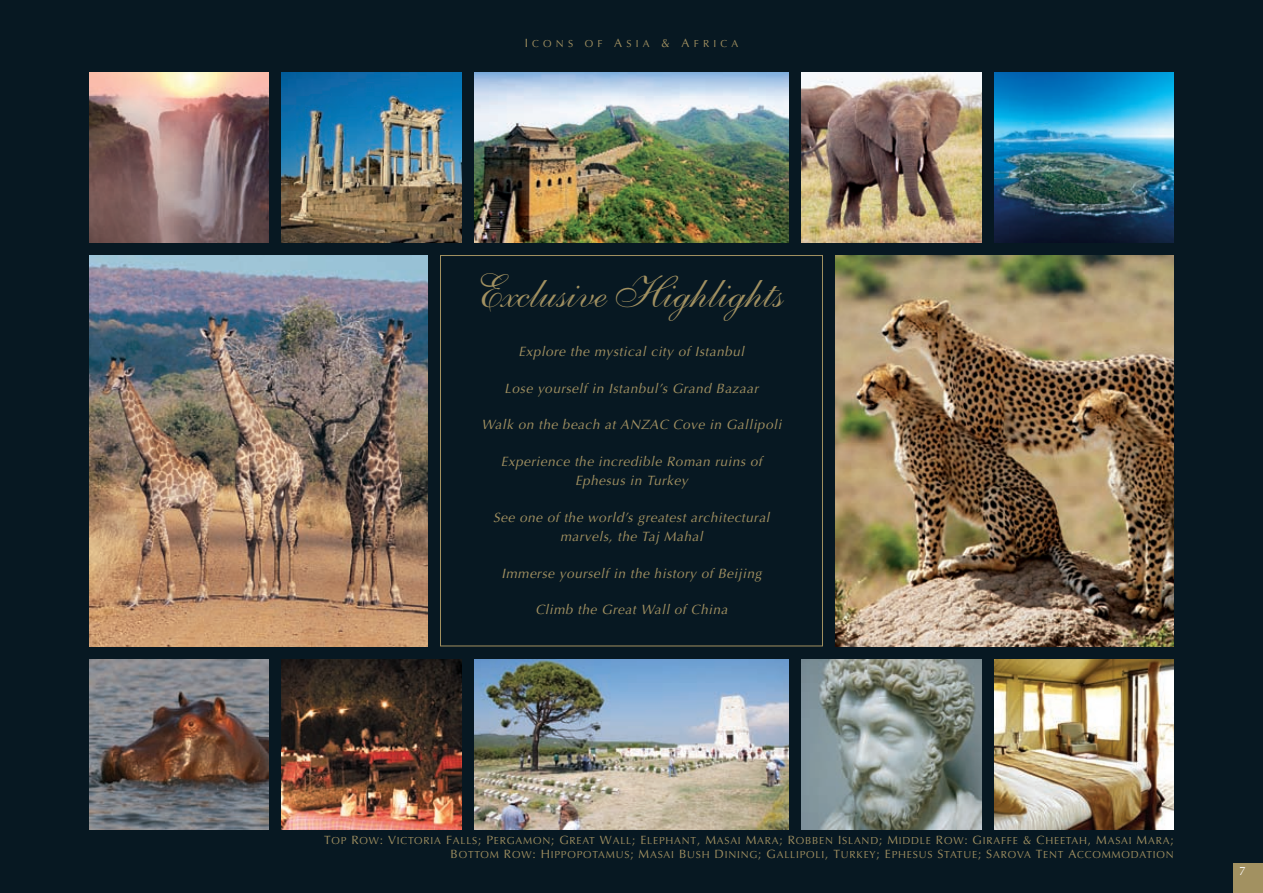
<style>
.page{position:relative;width:1263px;height:893px;background:#071822}
.page>*{position:absolute;margin:0;border:0;box-sizing:border-box;transform-origin:0 0}
.t1{font:45px "Shelley Allegro Script";color:#a29161}
.t2{font:italic 13.5px/19.5px "Optima";letter-spacing:.04em;color:#a29161;text-align:center}
.t3{font:12px "Optima SC850";color:#fff}
.t4{font:10.2px/13.5px "Optima SC850";letter-spacing:.08em;color:#a29161;text-align:right}
.t5{font:10.2px "Optima SC850";letter-spacing:.41em;color:#a29161}
.s1{font-size:12px}
.s2{font-size:46.5px}
</style>
<div class="page">
<div style="left:440px;top:255px;width:383px;height:391px;border:1px solid #a29161"></div>
<div style="left:1233px;top:863px;width:30px;height:30px;background:#a29161"></div>
<img style="left:801px;top:659px;width:180px;height:170px">
<img style="left:89px;top:255px;width:338px;height:391px">
<img style="left:474px;top:659px;width:315px;height:170px">
<img style="left:994px;top:659px;width:180px;height:170px">
<img style="left:89px;top:659px;width:180px;height:170px">
<img style="left:282px;top:659px;width:179px;height:170px">
<img style="left:801px;top:72px;width:180px;height:170px">
<img style="left:474px;top:72px;width:315px;height:170px">
<img style="left:994px;top:72px;width:180px;height:170px">
<img style="left:89px;top:72px;width:180px;height:170px">
<img style="left:282px;top:72px;width:179px;height:170px">
<img style="left:836px;top:255px;width:338px;height:391px">
<p class="t5" style="left:525px;top:38px;width:215px"><span class="s1">I</span>CONS OF <span class="s1">A</span>SI A <span class="s1">&amp; A</span>FRI CA</p>
<h1 class="t1" style="left:470px;top:266px;width:308px"><span class="s2">E</span>xclusive Highlights</h1>
<p class="t2" style="left:519px;top:342px;width:227px">Explore the mystical city of Istanbul</p>
<p class="t2" style="left:505px;top:379px;width:255px">Lose yourself in Istanbul’s Grand Bazaar</p>
<p class="t2" style="left:481px;top:415px;width:301px">Walk on the beach at ANZAC Cove in Gallipoli</p>
<p class="t2" style="left:501px;top:452px;width:263px">Experience the incredible Roman ruins of<br>Ephesus in Turkey</p>
<p class="t2" style="left:493px;top:508px;width:278px">See one of the world’s greatest architectural marvels, the Taj Mahal</p>
<p class="t2" style="left:501px;top:564px;width:261px">Immerse yourself in the history of Beijing</p>
<p class="t2" style="left:535px;top:600px;width:194px">Climb the Great Wall of China</p>
<p class="t4" style="left:324px;top:834px;width:851px"><span class="s1">T</span>OP <span class="s1">R</span>OW<span class="s1">: V</span>ICTORIA <span class="s1">F</span>ALLS<span class="s1">; P</span>ERGAMON<span class="s1">; G</span>REAT <span class="s1">W</span>ALL<span class="s1">; E</span> LEPHANT<span class="s1">, M</span>ASAI <span class="s1">M</span>ARA<span class="s1">; R</span>OBBEN <span class="s1">I</span>SLAND<span class="s1">; M</span>I DDLE <span class="s1">R</span>OW<span class="s1">: G</span>I RAFFE <span class="s1">&amp; C</span>HEETAH<span class="s1">, M</span>ASAI <span class="s1">M</span>ARA<span class="s1">;<br>B</span>OTTOM <span class="s1">R</span>OW<span class="s1">: H</span> I PPOPOTAMUS<span class="s1">; M</span>ASAI <span class="s1">B</span> USH <span class="s1">D</span> I NI NG<span class="s1">; G</span>ALLI POLI<span class="s1">, T</span>URKEY<span class="s1">; E</span> PHESUS <span class="s1">S</span>TATUE<span class="s1">; S</span>AROVA <span class="s1">T</span>ENT <span class="s1">A</span>CCOMMODATION</p>
<p class="t3" style="left:1239px;top:864px;width:8px">7</p>
</div>
